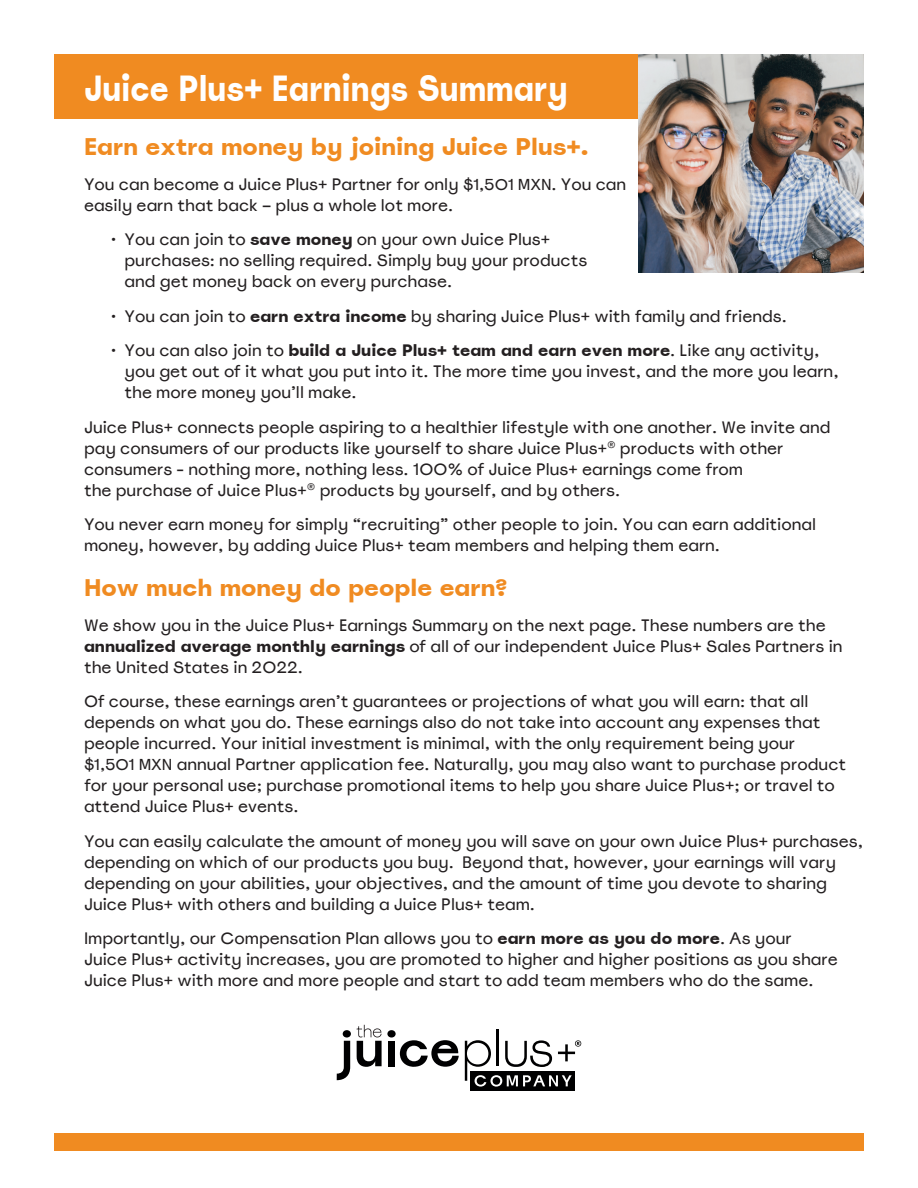
<style>
.page{position:relative;width:918px;height:1188px;background:#fff}
.page>*{position:absolute;margin:0;border:0;box-sizing:border-box;transform-origin:0 0}
.t1{font:700 36.15px "Spoof JP";color:#fff;scale:.85 1}
.t2{font:700 24px "Spoof JP";color:#f08b21}
.t3{font:16.5px/21px "Spoof JP";color:#231f20}
.s1{font-size:15.75px}
.s2{font-weight:700}
</style>
<div class="page">
<div style="left:388px;top:1041px;width:7px;height:25px;background:#000001"></div>
<hr style="left:496px;top:1030px;width:3px;height:36px;background:#000001">
<svg style="left:337px;top:1041px;width:13px;height:39px"></svg>
<div style="left:387px;top:1030px;width:9px;height:8px;background:#000001;border-radius:50%"></div>
<div style="left:343px;top:1030px;width:8px;height:8px;background:#000001;border-radius:50%"></div>
<svg style="left:400px;top:1040px;width:59px;height:27px"></svg>
<svg style="left:357px;top:1025px;width:25px;height:42px"></svg>
<div style="left:470px;top:1071px;width:105px;height:20px;background:#000001"></div>
<svg style="left:465px;top:1040px;width:116px;height:47px"></svg>
<div style="left:54px;top:54px;width:584px;height:65px;background:#f08b21"></div>
<div style="left:54px;top:1133px;width:810px;height:18px;background:#f08b21"></div>
<img style="left:638px;top:54px;width:226px;height:218px">
<p class="t1" style="left:84px;top:65px;width:571px">Juice Plus+ Earnings Summary</p>
<p class="t2" style="left:84px;top:131px;width:506px">Earn extra money by joining Juice Plus+.</p>
<p class="t3" style="left:84px;top:173px;width:544px">You can become a Juice Plus+ Partner for only <span class="s1">$1,501 MXN</span>. You can easily earn that back – plus a whole lot more.</p>
<p class="t3" style="left:125px;top:229px;width:464px;text-indent:-14px">• You can join to <span class="s2">save money</span> on your own Juice Plus+ purchases: no selling required. Simply buy your products and get money back on every purchase.</p>
<p class="t3" style="left:111px;top:305px;width:677px">• You can join to <span class="s2">earn extra income</span> by sharing Juice Plus+ with family and friends.</p>
<p class="t3" style="left:125px;top:340px;width:716px;text-indent:-14px">• You can also join to <span class="s2">build a Juice Plus+ team and earn even more</span>. Like any activity, you get out of it what you put into it. The more time you invest, and the more you learn, the more money you’ll make.</p>
<p class="t3" style="left:84px;top:416px;width:748px">Juice Plus+ connects people aspiring to a healthier lifestyle with one another. We invite and pay consumers of our products like yourself to share Juice Plus+<sup>®</sup> products with other consumers - nothing more, nothing less. 100% of Juice Plus+ earnings come from<br>the purchase of Juice Plus+<sup>®</sup> products by yourself, and by others.</p>
<p class="t3" style="left:84px;top:514px;width:734px">You never earn money for simply “recruiting” other people to join. You can earn additional money, however, by adding Juice Plus+ team members and helping them earn.</p>
<p class="t2" style="left:84px;top:572px;width:425px">How much money do people earn?</p>
<p class="t3" style="left:84px;top:614px;width:743px">We show you in the Juice Plus+ Earnings Summary on the next page. These numbers are the</p>
<p class="t3" style="left:84px;top:635px;width:760px"><span class="s2">annualized average monthly earnings</span> of all of our independent Juice Plus+ Sales Partners in the United States in 2022.</p>
<p class="t3" style="left:84px;top:691px;width:726px">Of course, these earnings aren’t guarantees or projections of what you will earn: that all</p>
<p class="t3" style="left:84px;top:712px;width:738px">depends on what you do. These earnings also do not take into account any expenses that</p>
<p class="t3" style="left:84px;top:733px;width:764px">people incurred. Your initial investment is minimal, with the only requirement being your <span class="s1">$1,501 MXN</span> annual Partner application fee. Naturally, you may also want to purchase product for your personal use; purchase promotional items to help you share Juice Plus+; or travel to attend Juice Plus+ events.</p>
<p class="t3" style="left:84px;top:830px;width:781px">You can easily calculate the amount of money you will save on your own Juice Plus+ purchases, depending on which of our products you buy. Beyond that, however, your earnings will vary depending on your abilities, your objectives, and the amount of time you devote to sharing Juice Plus+ with others and building a Juice Plus+ team.</p>
<p class="t3" style="left:84px;top:928px;width:755px">Importantly, our Compensation Plan allows you to <span class="s2">earn more as you do more</span>. As your<br>Juice Plus+ activity increases, you are promoted to higher and higher positions as you share<br>Juice Plus+ with more and more people and start to add team members who do the same.</p>
</div>
